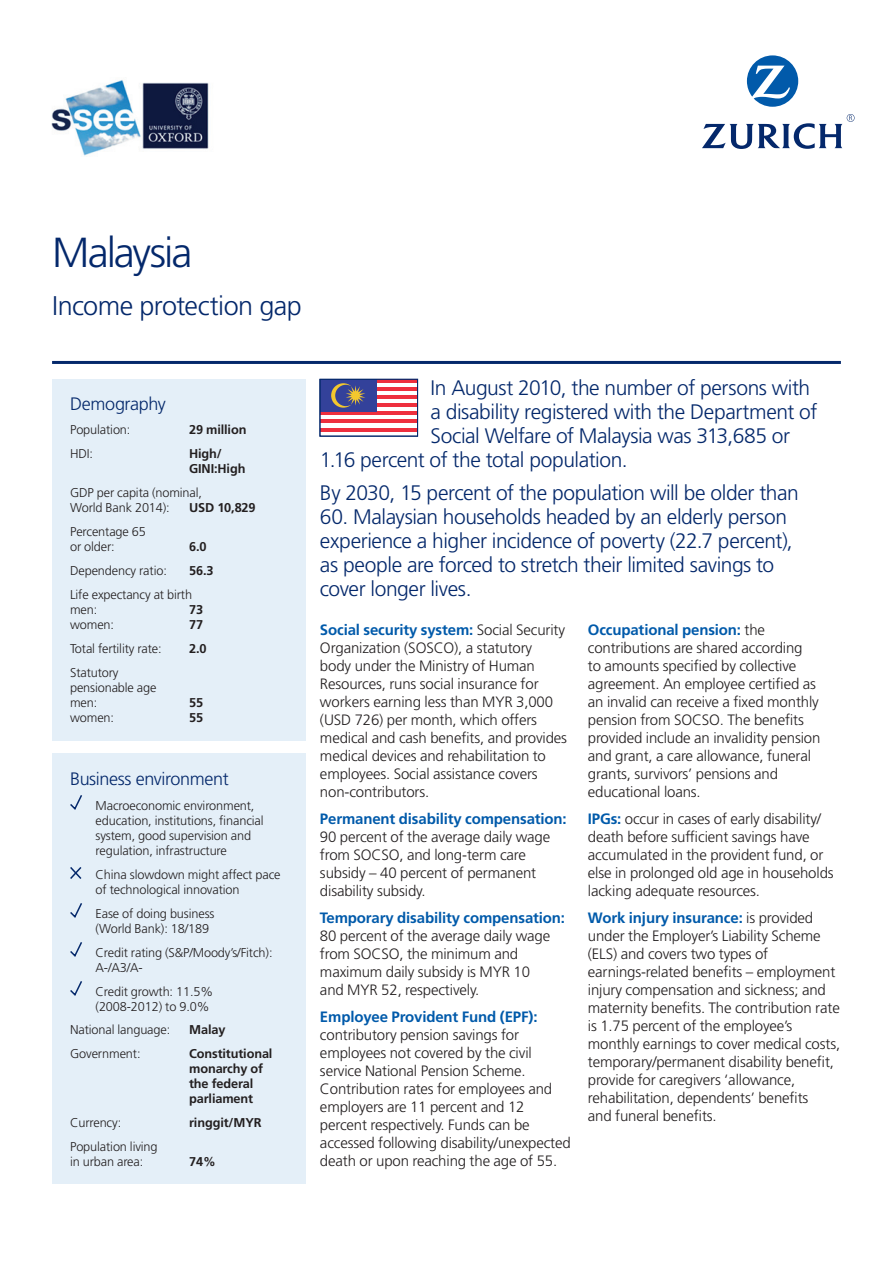
<style>
.page{position:relative;width:893px;height:1263px;background:#fff}
.page>*{position:absolute;margin:0;border:0;box-sizing:border-box;transform-origin:0 0}
.t1{font:300 42px "Frutiger LT Std";letter-spacing:-.05em;color:#04286b}
.t2{font:300 27px "Frutiger LT Std";letter-spacing:-.02em;color:#04286b}
.t3{font:300 21px/24px "Frutiger LT Std";letter-spacing:-.02em;color:#04286b}
.t4{font:300 18px "Frutiger LT Std";letter-spacing:-.02em;color:#04286b}
.t5{font:300 15px/18px "Frutiger LT Std";letter-spacing:-.01em;color:#231f20}
.t6{font:700 15px "Frutiger LT Std";letter-spacing:-.01em;color:#015aaa}
.t7{font:300 12.75px/15px "Frutiger LT Std";letter-spacing:-.01em;color:#231f20}
.t8{font:700 12.75px/15px "Frutiger LT Std";letter-spacing:-.01em;color:#231f20}
.s1{font-weight:700;color:#015aaa}
</style>
<div class="page">
<div style="left:52px;top:379px;width:253px;height:361px;background:#e4eff8"></div>
<hr style="left:52px;top:361px;width:789px;height:3px;background:#04286b">
<div style="left:52px;top:753px;width:253px;height:430px;background:#e4eff8"></div>
<svg style="left:70px;top:795px;width:12px;height:15px"></svg>
<svg style="left:70px;top:867px;width:12px;height:12px"></svg>
<svg style="left:70px;top:903px;width:12px;height:15px"></svg>
<svg style="left:70px;top:942px;width:12px;height:15px"></svg>
<svg style="left:70px;top:981px;width:12px;height:15px"></svg>
<hr style="left:320px;top:379px;width:98px;height:4px;background:#ee2f3e">
<hr style="left:320px;top:387px;width:98px;height:4px;background:#ee2f3e">
<hr style="left:320px;top:395px;width:98px;height:4px;background:#ee2f3e">
<svg style="left:377px;top:404px;width:39px;height:3px"></svg>
<svg style="left:377px;top:411px;width:39px;height:1px"></svg>
<svg style="left:322px;top:412px;width:94px;height:3px"></svg>
<svg style="left:322px;top:419px;width:94px;height:1px"></svg>
<svg style="left:322px;top:420px;width:94px;height:3px"></svg>
<hr style="left:320px;top:428px;width:98px;height:4px;background:#ee2f3e">
<div style="left:320px;top:379px;width:57px;height:33px;background:#33419a"></div>
<svg style="left:331px;top:383px;width:34px;height:25px"></svg>
<div style="left:320px;top:379px;width:98px;height:57px;border:1px solid #04286b"></div>
<img style="left:51px;top:80px;width:158px;height:76px">
<svg style="left:747px;top:55px;width:51px;height:52px"></svg>
<svg style="left:702px;top:114px;width:152px;height:35px"></svg>
<h1 class="t1" style="left:52px;top:229px;width:142px">Malaysia</h1>
<h2 class="t2" style="left:52px;top:290px;width:251px">Income protection gap</h2>
<p class="t4" style="left:70px;top:394px;width:97px">Demography</p>
<p class="t7" style="left:70px;top:423px;width:62px">Population:</p>
<p class="t8" style="left:189px;top:423px;width:59px">29 million</p>
<p class="t7" style="left:70px;top:447px;width:25px">HDI:</p>
<p class="t8" style="left:189px;top:447px;width:58px">High/<br>GINI:High</p>
<p class="t7" style="left:70px;top:486px;width:134px">GDP per capita (nominal,<br>World Bank 2014):</p>
<p class="t8" style="left:189px;top:501px;width:68px">USD 10,829</p>
<p class="t7" style="left:70px;top:525px;width:77px">Percentage 65 or older:</p>
<p class="t8" style="left:189px;top:540px;width:19px">6.0</p>
<p class="t7" style="left:70px;top:564px;width:98px">Dependency ratio:</p>
<p class="t8" style="left:189px;top:564px;width:26px">56.3</p>
<p class="t7" style="left:70px;top:588px;width:124px">Life expectancy at birth men:</p>
<p class="t8" style="left:189px;top:602px;width:16px">73</p>
<p class="t7" style="left:70px;top:618px;width:46px">women:</p>
<p class="t8" style="left:189px;top:617px;width:16px">77</p>
<p class="t7" style="left:70px;top:642px;width:93px">Total fertility rate:</p>
<p class="t8" style="left:189px;top:641px;width:19px">2.0</p>
<p class="t7" style="left:70px;top:666px;width:88px">Statutory pensionable age men:</p>
<p class="t8" style="left:189px;top:695px;width:16px">55</p>
<p class="t7" style="left:70px;top:711px;width:46px">women:</p>
<p class="t8" style="left:189px;top:710px;width:16px">55</p>
<p class="t4" style="left:70px;top:768px;width:160px">Business environment</p>
<p class="t7" style="left:96px;top:798px;width:170px">Macroeconomic environment, education, institutions, financial system, good supervision and regulation, infrastructure</p>
<p class="t7" style="left:96px;top:867px;width:186px">China slowdown might affect pace of technological innovation</p>
<p class="t7" style="left:96px;top:906px;width:120px">Ease of doing business (World Bank): 18/189</p>
<p class="t7" style="left:96px;top:945px;width:178px">Credit rating (S&amp;P/Moody’s/Fitch):<br>A-/A3/A-</p>
<p class="t7" style="left:96px;top:984px;width:119px">Credit growth: 11.5% (2008-2012) to 9.0%</p>
<p class="t7" style="left:70px;top:1022px;width:102px">National language:</p>
<p class="t8" style="left:189px;top:1022px;width:38px">Malay</p>
<p class="t7" style="left:70px;top:1046px;width:72px">Government:</p>
<p class="t8" style="left:189px;top:1046px;width:85px">Constitutional monarchy of the federal parliament</p>
<p class="t7" style="left:70px;top:1115px;width:53px">Currency:</p>
<p class="t8" style="left:189px;top:1115px;width:74px">ringgit/MYR</p>
<p class="t7" style="left:70px;top:1139px;width:89px">Population living in urban area:</p>
<p class="t8" style="left:189px;top:1154px;width:28px">74%</p>
<h3 class="t3" style="left:431px;top:376px;width:381px">In August 2010, the number of persons with</h3>
<h3 class="t3" style="left:431px;top:400px;width:388px">a disability registered with the Department of</h3>
<h3 class="t3" style="left:431px;top:424px;width:361px">Social Welfare of Malaysia was 313,685 or</h3>
<h3 class="t3" style="left:320px;top:448px;width:309px">1.16 percent of the total population.</h3>
<h3 class="t3" style="left:320px;top:481px;width:480px">By 2030, 15 percent of the population will be older than</h3>
<h3 class="t3" style="left:320px;top:505px;width:474px">60. Malaysian households headed by an elderly person experience a higher incidence of poverty (22.7 percent), as people are forced to stretch their limited savings to cover longer lives.</h3>
<p class="t5" style="left:320px;top:621px;width:249px"><span class="s1">Social security system:</span> Social Security Organization (SOSCO), a statutory body under the Ministry of Human Resources, runs social insurance for workers earning less than MYR 3,000 (USD 726) per month, which offers medical and cash benefits, and provides medical devices and rehabilitation to employees. Social assistance covers non-contributors.</p>
<p class="t6" style="left:320px;top:810px;width:248px">Permanent disability compensation:</p>
<p class="t5" style="left:320px;top:828px;width:232px">90 percent of the average daily wage from SOCSO, and long-term care subsidy – 40 percent of permanent disability subsidy.</p>
<p class="t6" style="left:320px;top:909px;width:247px">Temporary disability compensation:</p>
<p class="t5" style="left:320px;top:927px;width:232px">80 percent of the average daily wage from SOCSO, the minimum and maximum daily subsidy is MYR 10 and MYR 52, respectively.</p>
<p class="t6" style="left:320px;top:1008px;width:219px">Employee Provident Fund (EPF):</p>
<p class="t5" style="left:320px;top:1026px;width:252px">contributory pension savings for employees not covered by the civil service National Pension Scheme.<br>Contribution rates for employees and employers are 11 percent and 12 percent respectively. Funds can be accessed following disability/unexpected death or upon reaching the age of 55.</p>
<p class="t5" style="left:588px;top:621px;width:234px"><span class="s1">Occupational pension:</span> the contributions are shared according<br>to amounts specified by collective agreement. An employee certified as an invalid can receive a fixed monthly pension from SOCSO. The benefits provided include an invalidity pension and grant, a care allowance, funeral grants, survivors’ pensions and educational loans.</p>
<p class="t5" style="left:588px;top:810px;width:247px"><span class="s1">IPGs:</span> occur in cases of early disability/ death before sufficient savings have accumulated in the provident fund, or else in prolonged old age in households lacking adequate resources.</p>
<p class="t5" style="left:588px;top:909px;width:254px"><span class="s1">Work injury insurance:</span> is provided under the Employer’s Liability Scheme (ELS) and covers two types of earnings-related benefits – employment injury compensation and sickness; and maternity benefits. The contribution rate is 1.75 percent of the employee’s monthly earnings to cover medical costs, temporary/permanent disability benefit, provide for caregivers ‘allowance, rehabilitation, dependents’ benefits<br>and funeral benefits.</p>
</div>
